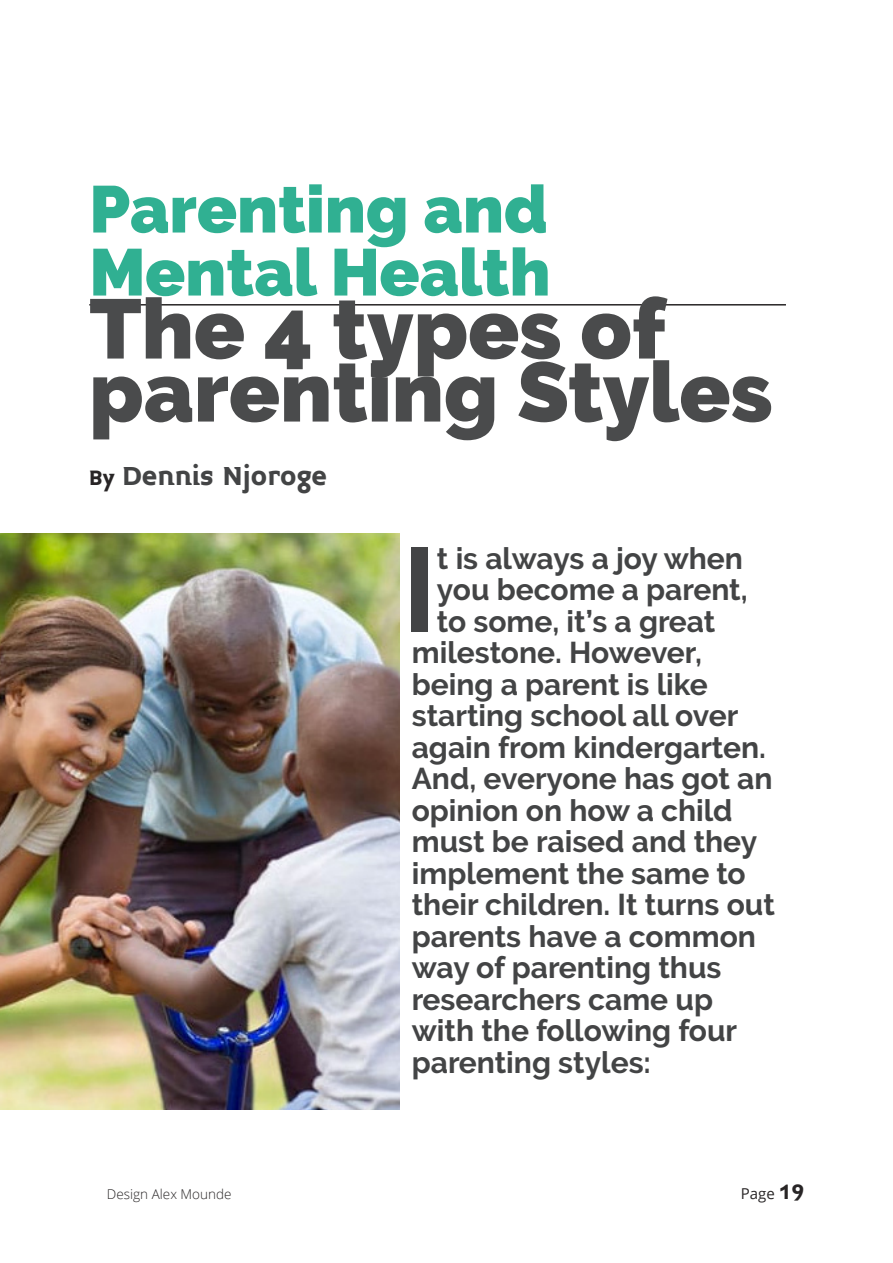
<style>
.page{position:relative;width:893px;height:1263px;background:#fff}
.page>*{position:absolute;margin:0;border:0;box-sizing:border-box;transform-origin:0 0}
.Sub_Head_04{font:700 118.8px "Raleway";color:#434445}
.Headline_01{font:900 84px/63px "Raleway";color:#4a4b4c}
.Chap_Name_01{font:900 66px/63px "Raleway";color:#30b092}
.Sub_Head_04-2{font:700 30px "Raleway";color:#434445}
.Bold_para_01{font:700 30px "Midiet Serif";color:#434445}
.t1{font:15px "Open Sans";color:#282526}
.t2{font:300 13.5px "Open Sans";color:#282526}
.s1{font-size:24px;color:#282526}
.s2{font-family:"Midiet Serif";font-weight:700;font-size:24px}
</style>
<div class="page">
<img style="left:0;top:533px;width:399px;height:576px">
<hr style="left:89px;top:304px;width:697px;height:2px;background:#282526">
<p class="Chap_Name_01" style="left:89px;top:178px;width:463px">Parenting and<br>Mental Health</p>
<p class="Headline_01" style="left:89px;top:298px;width:685px">The 4 types of parenting Styles</p>
<p class="Bold_para_01" style="left:89px;top:458px;width:239px"><span class="s1">By</span> Dennis Njoroge</p>
<p class="Sub_Head_04" style="left:403px;top:522px;width:35px">I</p>
<p class="Sub_Head_04-2" style="left:437px;top:541px;width:308px">t is always a joy when</p>
<p class="Sub_Head_04-2" style="left:437px;top:572px;width:312px">you become a parent,</p>
<p class="Sub_Head_04-2" style="left:437px;top:604px;width:280px">to some, it’s a great</p>
<p class="Sub_Head_04-2" style="left:412px;top:635px;width:292px">milestone. However,</p>
<p class="Sub_Head_04-2" style="left:412px;top:667px;width:297px">being a parent is like</p>
<p class="Sub_Head_04-2" style="left:412px;top:698px;width:328px">starting school all over</p>
<p class="Sub_Head_04-2" style="left:412px;top:730px;width:356px">again from kindergarten.</p>
<p class="Sub_Head_04-2" style="left:412px;top:761px;width:362px">And, everyone has got an</p>
<p class="Sub_Head_04-2" style="left:412px;top:793px;width:322px">opinion on how a child</p>
<p class="Sub_Head_04-2" style="left:412px;top:824px;width:347px">must be raised and they</p>
<p class="Sub_Head_04-2" style="left:412px;top:856px;width:336px">implement the same to</p>
<p class="Sub_Head_04-2" style="left:412px;top:887px;width:365px">their children. It turns out</p>
<p class="Sub_Head_04-2" style="left:412px;top:919px;width:346px">parents have a common</p>
<p class="Sub_Head_04-2" style="left:412px;top:950px;width:311px">way of parenting thus</p>
<p class="Sub_Head_04-2" style="left:412px;top:982px;width:303px">researchers came up</p>
<p class="Sub_Head_04-2" style="left:412px;top:1013px;width:327px">with the following four</p>
<p class="Sub_Head_04-2" style="left:412px;top:1045px;width:241px">parenting styles:</p>
<p class="t2" style="left:107px;top:1184px;width:126px">Design Alex Mounde</p>
<p class="t1" style="left:741px;top:1183px;width:65px">Page <span class="s2">19</span></p>
</div>
